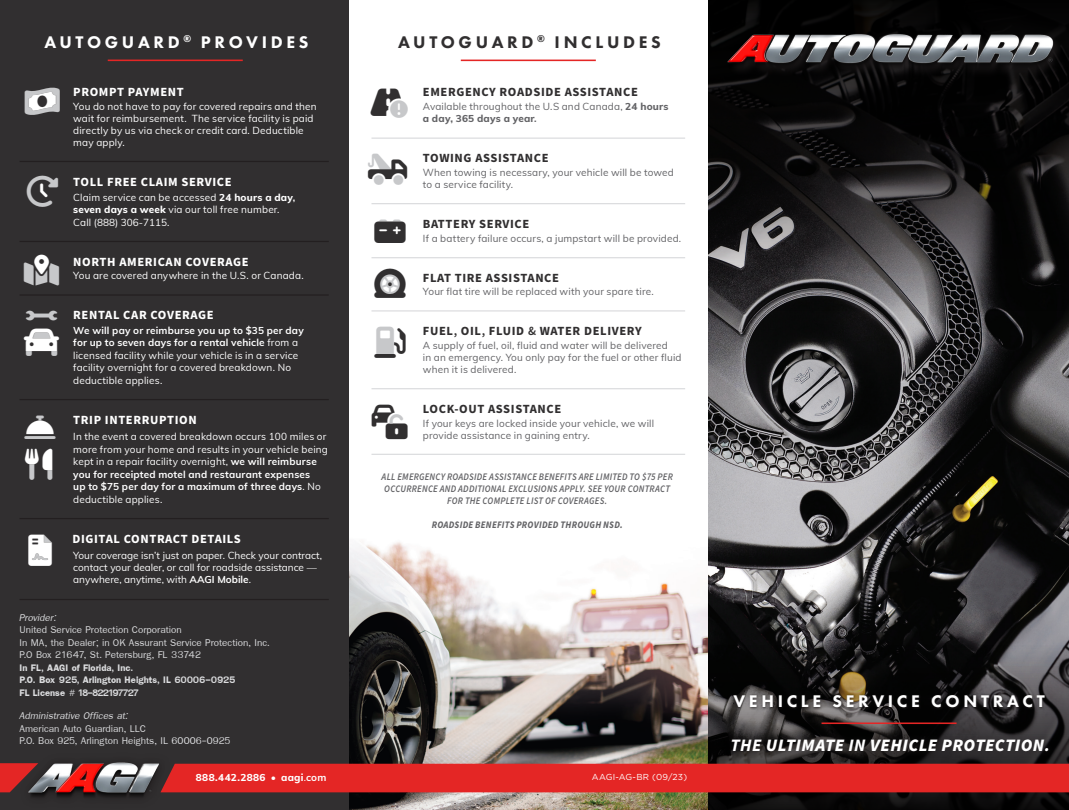
<style>
.page{position:relative;width:1069px;height:810px;background:#fff}
.page>*{position:absolute;margin:0;border:0;box-sizing:border-box;transform-origin:0 0}
.t1{font:25px "Font Awesome 6 Duotone Solid";color:#312f30}
.t2{font:800 17.5px "Futura PT";letter-spacing:.21em;color:#fff}
.t3{font:italic 900 17.5px "Source Sans Pro";letter-spacing:.02em;color:#fff}
.t4{font:800 17.5px "Futura PT";letter-spacing:.21em;color:#312f30}
.t5{font:15px "Freesia UPC";color:#dcdddf}
.t6{font:15px/12.5px "Freesia UPC Bold";color:#dcdddf}
.t7{font:15px/12.5px "Freesia UPC Italic";color:#dcdddf}
.t8{font:700 12.5px "Source Sans Pro";letter-spacing:.05em;color:#312f30}
.t9{font:700 12.5px "Source Sans Pro";letter-spacing:.05em;color:#fff}
.t10{font:10px/12.5px "Muli";letter-spacing:.015em;color:#fff}
.t11{font:10px/11.9px "Muli";letter-spacing:.015em;color:#636366}
.t12{font:italic 600 10px/11.9px "Source Sans Pro";letter-spacing:.025em;color:#636366;text-align:center;scale:.9 1}
.t13{font:italic 700 10px "Source Sans Pro";letter-spacing:.025em;color:#636366;scale:.9 1}
.t14{font:800 10px "Muli";letter-spacing:.03em;color:#fff}
.t15{font:8.62px "Gotham";letter-spacing:.025em;color:#fff}
.s1{font-weight:800}
.s2{font-weight:700}
.s3{font-family:"Freesia UPC"}
.s4{font-weight:400}
.s5{font-weight:600}
</style>
<div class="page">
<div style="left:0;top:0;width:350px;height:810px;background:#312f30"></div>
<img style="left:349px;top:0;width:720px;height:810px">
<svg style="left:709px;top:0;width:360px;height:310px;background:#1e1d1e"></svg>
<svg style="left:709px;top:644px;width:360px;height:166px;background:#242121"></svg>
<hr style="left:461px;top:60px;width:135px;height:1px;background:#e42625">
<hr style="left:371px;top:138px;width:314px;height:1px;background:#dcdddf">
<hr style="left:371px;top:203px;width:314px;height:1px;background:#dcdddf">
<hr style="left:371px;top:257px;width:314px;height:1px;background:#dcdddf">
<hr style="left:371px;top:310px;width:314px;height:2px;background:#dcdddf">
<hr style="left:371px;top:388px;width:314px;height:1px;background:#dcdddf">
<img style="left:28px;top:762px;width:146px;height:36px">
<div style="left:160px;top:764px;width:909px;height:28px;background:#e42625"></div>
<svg style="left:0;top:763px;width:38px;height:29px"></svg>
<hr style="left:108px;top:60px;width:135px;height:1px;background:#e42625">
<hr style="left:20px;top:161px;width:309px;height:1px;background:#231f20">
<hr style="left:20px;top:241px;width:309px;height:1px;background:#231f20">
<hr style="left:20px;top:294px;width:309px;height:2px;background:#231f20">
<hr style="left:20px;top:399px;width:309px;height:1px;background:#231f20">
<hr style="left:20px;top:518px;width:309px;height:1px;background:#231f20">
<hr style="left:821px;top:722px;width:135px;height:2px;background:#e42625">
<div style="left:731px;top:693px;width:316px;height:17px;background:#231f20;opacity:.75"></div>
<div style="left:727px;top:734px;width:329px;height:25px;background:#231f20;opacity:.75"></div>
<hr style="left:371px;top:454px;width:314px;height:1px;background:#dcdddf">
<div style="left:727px;top:32px;width:336px;height:48px;background:#231f20;opacity:.75"></div>
<img style="left:724px;top:16px;width:330px;height:69px">
<hr style="left:20px;top:599px;width:309px;height:1px;background:#231f20">
<svg style="left:374px;top:219px;width:32px;height:24px"></svg>
<svg style="left:374px;top:327px;width:32px;height:31px"></svg>
<svg style="left:371px;top:88px;width:37px;height:30px"></svg>
<svg style="left:368px;top:160px;width:39px;height:19px"></svg>
<svg style="left:374px;top:269px;width:32px;height:29px"></svg>
<svg style="left:372px;top:405px;width:31px;height:22px"></svg>
<p class="t2" style="left:44px;top:31px;width:266px">AUTOGUARD<sup>®</sup> PROVIDES</p>
<p class="t4" style="left:555px;top:31px;width:108px">INCLUDES</p>
<p class="t4" style="left:398px;top:31px;width:148px">AUTOGUARD <sup>®</sup></p>
<p class="t9" style="left:73px;top:83px;width:112px">PROMPT PAYMENT</p>
<p class="t10" style="left:73px;top:100px;width:245px;line-height:11.9px">You do not have to pay for covered repairs and then wait for reimbursement. The service facility is paid directly by us via check or credit card. Deductible may apply.</p>
<p class="t9" style="left:73px;top:173px;width:160px">TOLL FREE CLAIM SERVICE</p>
<p class="t10" style="left:73px;top:190px;width:223px">Claim service can be accessed <span class="s1">24 hours a day</span><span class="s2">,</span></p>
<p class="t10" style="left:73px;top:203px;width:208px"><span class="s1">seven days a week</span> via our toll free number.</p>
<p class="t10" style="left:73px;top:215px;width:98px">Call (888) 306-7115.</p>
<p class="t9" style="left:73px;top:253px;width:177px">NORTH AMERICAN COVERAGE</p>
<p class="t10" style="left:73px;top:269px;width:232px">You are covered anywhere in the U.S. or Canada.</p>
<p class="t9" style="left:73px;top:306px;width:142px">RENTAL CAR COVERAGE</p>
<p class="t10" style="left:73px;top:323px;width:232px"><span class="s2">We will pay or reimburse you up to $35 per day for up to seven days for a rental vehicle</span> from a licensed facility while your vehicle is in a service facility overnight for a covered breakdown. No deductible applies.</p>
<p class="t9" style="left:73px;top:411px;width:125px">TRIP INTERRUPTION</p>
<p class="t10" style="left:73px;top:430px;width:256px">In the event a covered breakdown occurs 100 miles or more from your home and results in your vehicle being kept in a repair facility overnight, <span class="s2">we will reimburse you for receipted motel and restaurant expenses<br>up to $75 per day for a maximum of three days</span>. No deductible applies.</p>
<p class="t9" style="left:72px;top:530px;width:170px">DIGITAL CONTRACT DETAILS</p>
<p class="t10" style="left:73px;top:549px;width:250px;line-height:11.9px">Your coverage isn’t just on paper. Check your contract, contact your dealer, or call for roadside assistance — anywhere, anytime, with <span class="s2">AAGI Mobile</span>.</p>
<p class="t7" style="left:20px;top:610px;width:39px">Provider:</p>
<p class="t5" style="left:20px;top:619px;width:164px">United Service Protection Corporation</p>
<p class="t5" style="left:20px;top:632px;width:252px">In MA, the Dealer; in OK Assurant Service Protection, Inc.</p>
<p class="t5" style="left:20px;top:644px;width:183px">P.O Box 21647, St. Petersburg, FL 33742</p>
<p class="t6" style="left:20px;top:661px;width:115px">In FL, AAGI of Florida, Inc.</p>
<p class="t6" style="left:20px;top:673px;width:218px">P.O. Box 925, Arlington Heights, IL 60006-0925<br>FL License # 18-822197727</p>
<p class="t7" style="left:20px;top:709px;width:128px">Administrative Offices at:<br><span class="s3">American Auto Guardian, LLC</span></p>
<p class="t5" style="left:20px;top:730px;width:213px">P.O. Box 925, Arlington Heights, IL 60006-0925</p>
<p class="t14" style="left:196px;top:770px;width:132px">888.442.2886 <span class="s4">•</span> aagi<span class="s4">.</span><span class="s2">com</span></p>
<p class="t1" style="left:386px;top:414px;width:23px">●</p>
<p class="t8" style="left:423px;top:84px;width:217px">EMERGENCY ROADSIDE ASSISTANCE</p>
<p class="t11" style="left:423px;top:100px;width:247px">Available throughout the U.S and Canada, <span class="s1">24 hours a day, 365 days a year</span><span class="s2">.</span></p>
<p class="t8" style="left:423px;top:150px;width:127px">TOWING ASSISTANCE</p>
<p class="t11" style="left:423px;top:166px;width:252px">When towing is necessary, your vehicle will be towed to a service facility.</p>
<p class="t8" style="left:423px;top:215px;width:108px">BATTERY SERVICE</p>
<p class="t11" style="left:423px;top:232px;width:260px">If a battery failure occurs, a jumpstart will be provided.</p>
<p class="t8" style="left:423px;top:269px;width:138px">FLAT TIRE ASSISTANCE</p>
<p class="t11" style="left:423px;top:285px;width:232px">Your flat tire will be replaced with your spare tire.</p>
<p class="t8" style="left:423px;top:322px;width:220px">FUEL<span class="s5">,</span> OIL<span class="s5">,</span> FLUID <span class="s5">&amp;</span> WATER DELIVERY</p>
<p class="t11" style="left:423px;top:339px;width:260px">A supply of fuel, oil, fluid and water will be delivered<br>in an emergency. You only pay for the fuel or other fluid when it is delivered.</p>
<p class="t8" style="left:423px;top:400px;width:140px">LOCK-OUT ASSISTANCE</p>
<p class="t11" style="left:423px;top:417px;width:233px">If your keys are locked inside your vehicle, we will provide assistance in gaining entry.</p>
<p class="t12" style="left:382px;top:471px;width:325px">ALL EMERGENCY ROADSIDE ASSISTANCE BENEFITS ARE LIMITED TO $75 PER<br>OCCURRENCE AND ADDITIONAL EXCLUSIONS APPLY. SEE YOUR CONTRACT<br>FOR THE COMPLETE LIST OF COVERAGES.</p>
<p class="t13" style="left:432px;top:518px;width:214px">ROADSIDE BENEFITS PROVIDED THROUGH NSD.</p>
<p class="t15" style="left:592px;top:772px;width:97px">AAGI-AG-BR (09/23)</p>
<p class="t2" style="left:733px;top:690px;width:313px">VEHICLE SERVICE CONTRACT</p>
<p class="t3" style="left:730px;top:733px;width:321px"><span class="s2">THE</span> ULTIMATE <span class="s2">IN</span> VEHICLE PROTECTION<span class="s2">.</span></p>
</div>
